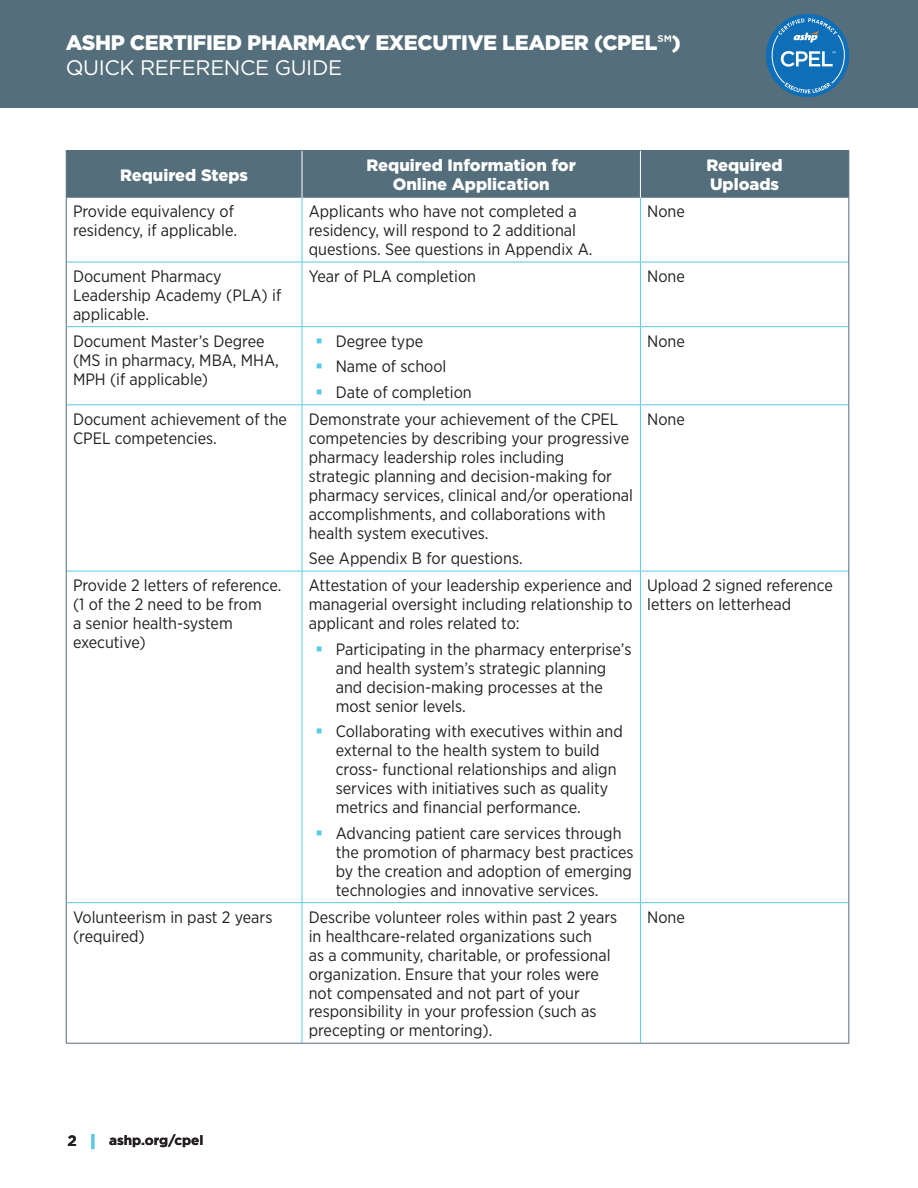
<style>
.page{position:relative;width:918px;height:1188px;background:#fff}
.page>*{position:absolute;margin:0;border:0;box-sizing:border-box;transform-origin:0 0}
.t1{font:900 21px/25.2px "Gotham";letter-spacing:-.02em;color:#fff}
.Chart_Text{font:16.5px/18.9px "Gotham Narrow";color:#231f20}
.t2{font:900 16.5px/18.9px "Gotham";color:#fff;text-align:center}
.t3{font:700 15px "Gotham";color:#231f20}
.t4{font:700 13.5px "Gotham";color:#231f20}
.s1{font-weight:700}
.s2{font-weight:400}
</style>
<div class="page">
<div style="left:0;top:0;width:918px;height:108px;background:#546e7b"></div>
<div style="left:766px;top:14px;width:83px;height:83px;background:#0f6eb8;border-radius:50%"></div>
<svg style="left:768px;top:18px;width:81px;height:75px"></svg>
<hr style="left:91px;top:1134px;width:3px;height:15px;background:#59c9e7">
<div style="left:67px;top:151px;width:781px;height:47px;background:#546e7b"></div>
<hr style="left:66px;top:150px;width:236px;height:1px;background:#546e7b">
<hr style="left:66px;top:151px;width:1px;height:47px;background:#546e7b">
<hr style="left:302px;top:150px;width:338px;height:1px;background:#546e7b">
<hr style="left:640px;top:150px;width:209px;height:1px;background:#546e7b">
<hr style="left:848px;top:151px;width:1px;height:47px;background:#546e7b">
<hr style="left:302px;top:151px;width:1px;height:47px;background:#fff">
<hr style="left:640px;top:151px;width:1px;height:47px;background:#fff">
<hr style="left:302px;top:198px;width:1px;height:64px;background:#59c9e7">
<hr style="left:640px;top:198px;width:1px;height:64px;background:#59c9e7">
<hr style="left:67px;top:262px;width:235px;height:1px;background:#59c9e7">
<hr style="left:302px;top:262px;width:338px;height:1px;background:#59c9e7">
<hr style="left:302px;top:262px;width:1px;height:64px;background:#59c9e7">
<hr style="left:640px;top:262px;width:208px;height:1px;background:#59c9e7">
<hr style="left:640px;top:262px;width:1px;height:64px;background:#59c9e7">
<hr style="left:67px;top:326px;width:235px;height:1px;background:#59c9e7">
<hr style="left:302px;top:326px;width:338px;height:1px;background:#59c9e7">
<hr style="left:302px;top:327px;width:1px;height:77px;background:#59c9e7">
<hr style="left:640px;top:326px;width:208px;height:1px;background:#59c9e7">
<hr style="left:640px;top:327px;width:1px;height:77px;background:#59c9e7">
<hr style="left:67px;top:404px;width:235px;height:1px;background:#59c9e7">
<hr style="left:302px;top:404px;width:338px;height:1px;background:#59c9e7">
<hr style="left:302px;top:405px;width:1px;height:166px;background:#59c9e7">
<hr style="left:640px;top:404px;width:208px;height:1px;background:#59c9e7">
<hr style="left:640px;top:405px;width:1px;height:166px;background:#59c9e7">
<hr style="left:67px;top:571px;width:235px;height:1px;background:#59c9e7">
<hr style="left:302px;top:571px;width:338px;height:1px;background:#59c9e7">
<hr style="left:302px;top:571px;width:1px;height:331px;background:#59c9e7">
<hr style="left:640px;top:571px;width:208px;height:1px;background:#59c9e7">
<hr style="left:640px;top:571px;width:1px;height:331px;background:#59c9e7">
<hr style="left:67px;top:902px;width:235px;height:1px;background:#59c9e7">
<hr style="left:302px;top:902px;width:338px;height:1px;background:#59c9e7">
<hr style="left:302px;top:903px;width:1px;height:140px;background:#59c9e7">
<hr style="left:640px;top:902px;width:208px;height:1px;background:#59c9e7">
<hr style="left:640px;top:903px;width:1px;height:140px;background:#59c9e7">
<hr style="left:66px;top:198px;width:1px;height:64px;background:#546e7b">
<hr style="left:848px;top:198px;width:1px;height:64px;background:#546e7b">
<hr style="left:66px;top:262px;width:1px;height:65px;background:#546e7b">
<hr style="left:848px;top:262px;width:1px;height:65px;background:#546e7b">
<hr style="left:66px;top:327px;width:1px;height:78px;background:#546e7b">
<hr style="left:848px;top:327px;width:1px;height:78px;background:#546e7b">
<hr style="left:66px;top:405px;width:1px;height:166px;background:#546e7b">
<hr style="left:848px;top:405px;width:1px;height:166px;background:#546e7b">
<hr style="left:66px;top:571px;width:1px;height:332px;background:#546e7b">
<hr style="left:848px;top:571px;width:1px;height:332px;background:#546e7b">
<hr style="left:66px;top:903px;width:1px;height:140px;background:#546e7b">
<hr style="left:848px;top:903px;width:1px;height:140px;background:#546e7b">
<hr style="left:66px;top:1043px;width:236px;height:1px;background:#546e7b">
<hr style="left:302px;top:1043px;width:338px;height:1px;background:#546e7b">
<hr style="left:640px;top:1043px;width:209px;height:1px;background:#546e7b">
<p class="t1" style="left:66px;top:30px;width:616px">ASHP CERTIFIED PHARMACY EXECUTIVE LEADER (CPEL<span class="s1">℠</span>)<br><span class="s2">QUICK REFERENCE GUIDE</span></p>
<p class="t2" style="left:120px;top:165px;width:129px">Required Steps</p>
<p class="t2" style="left:367px;top:156px;width:211px">Required Information for<br>Online Application</p>
<p class="t2" style="left:706px;top:156px;width:78px;text-align:left">Required<br>Uploads</p>
<p class="Chart_Text" style="left:73px;top:202px;width:166px">Provide equivalency of residency, if applicable.</p>
<p class="Chart_Text" style="left:309px;top:202px;width:285px">Applicants who have not completed a residency, will respond to 2 additional questions. See questions in Appendix A.</p>
<p class="Chart_Text" style="left:647px;top:202px;width:39px">None</p>
<p class="Chart_Text" style="left:73px;top:266px;width:210px">Document Pharmacy<br>Leadership Academy (PLA) if applicable.</p>
<p class="Chart_Text" style="left:309px;top:266px;width:169px">Year of PLA completion</p>
<p class="Chart_Text" style="left:647px;top:266px;width:39px">None</p>
<p class="Chart_Text" style="left:73px;top:331px;width:207px">Document Master’s Degree (MS in pharmacy, MBA, MHA,<br>MPH (if applicable)</p>
<p class="Chart_Text" style="left:336px;top:331px;width:89px">Degree type</p>
<p class="Chart_Text" style="left:647px;top:331px;width:39px">None</p>
<p class="Chart_Text" style="left:336px;top:357px;width:112px">Name of school</p>
<p class="Chart_Text" style="left:336px;top:382px;width:137px">Date of completion</p>
<p class="Chart_Text" style="left:73px;top:409px;width:215px">Document achievement of the<br>CPEL competencies.</p>
<p class="Chart_Text" style="left:309px;top:409px;width:326px">Demonstrate your achievement of the CPEL competencies by describing your progressive pharmacy leadership roles including<br>strategic planning and decision-making for pharmacy services, clinical and/or operational accomplishments, and collaborations with health system executives.</p>
<p class="Chart_Text" style="left:309px;top:549px;width:215px">See Appendix B for questions.</p>
<p class="Chart_Text" style="left:73px;top:575px;width:210px">Provide 2 letters of reference. (1 of the 2 need to be from<br>a senior health-system executive)</p>
<p class="Chart_Text" style="left:309px;top:575px;width:325px;text-align:justify">Attestation of your leadership experience and managerial oversight including relationship to applicant and roles related to:</p>
<p class="Chart_Text" style="left:336px;top:639px;width:297px">Participating in the pharmacy enterprise’s and health system’s strategic planning and decision-making processes at the most senior levels.</p>
<p class="Chart_Text" style="left:336px;top:722px;width:289px">Collaborating with executives within and external to the health system to build cross- functional relationships and align services with initiatives such as quality metrics and financial performance.</p>
<p class="Chart_Text" style="left:336px;top:823px;width:299px">Advancing patient care services through the promotion of pharmacy best practices by the creation and adoption of emerging technologies and innovative services.</p>
<p class="Chart_Text" style="left:647px;top:409px;width:39px">None</p>
<p class="Chart_Text" style="left:647px;top:575px;width:187px">Upload 2 signed reference letters on letterhead</p>
<p class="Chart_Text" style="left:73px;top:907px;width:201px">Volunteerism in past 2 years (required)</p>
<p class="Chart_Text" style="left:309px;top:907px;width:310px">Describe volunteer roles within past 2 years in healthcare-related organizations such<br>as a community, charitable, or professional organization. Ensure that your roles were not compensated and not part of your responsibility in your profession (such as precepting or mentoring).</p>
<p class="Chart_Text" style="left:647px;top:907px;width:39px">None</p>
<p class="t3" style="left:67px;top:1131px;width:11px">2</p>
<p class="t4" style="left:109px;top:1131px;width:96px">ashp.org/cpel</p>
</div>
